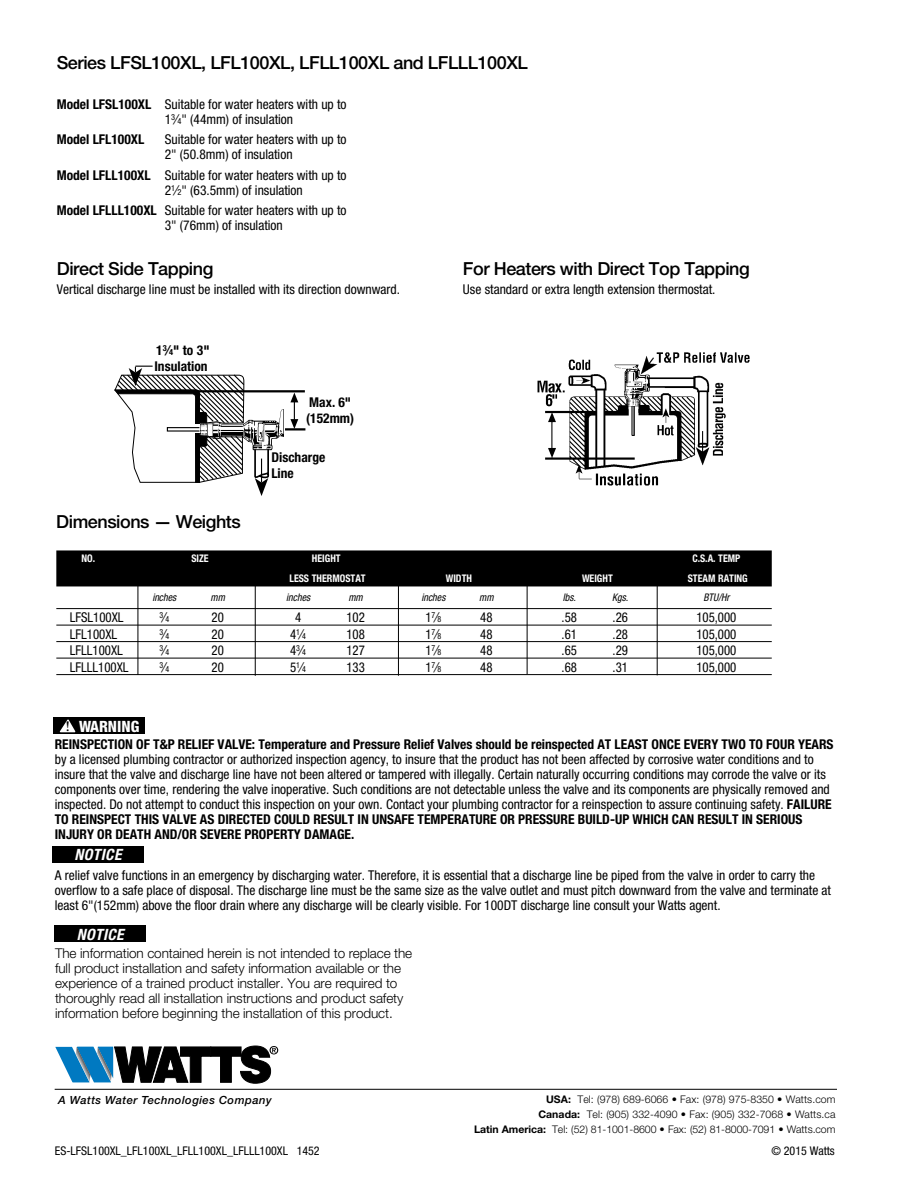
<style>
.page{position:relative;width:918px;height:1188px;background:#fff}
.page>*{position:absolute;margin:0;border:0;box-sizing:border-box;transform-origin:0 0}
.t1{font:500 18px "Helvetica Neue LT Std";letter-spacing:-.025em;color:#000}
.t2{font:italic 700 condensed 15.6px "Helvetica Neue LT Std";letter-spacing:.025em;color:#fff}
.t3{font:800 condensed 15.6px "Helvetica Neue LT Std";color:#fff}
.t4{font:condensed 13.5px/15px "Helvetica Neue LT Std";color:#000}
.t5{font:300 13.5px/15px "Helvetica Neue LT Std";letter-spacing:-.005em;color:#000}
.t6{font:700 condensed 13.5px/15.8px "Helvetica Neue LT Std";color:#000}
.t7{font:condensed 13.5px "Helvetica Neue LT Std";color:#000;scale:.95 1}
.t8{font:condensed 12px "Helvetica Neue LT Std";color:#000}
.t9{font:italic 500 11.25px "Helvetica Neue LT Std";letter-spacing:.04em;color:#000}
.t10{font:300 10.5px/15px "Helvetica Neue LT Std";letter-spacing:.005em;color:#000;text-align:right}
.t11{font:700 condensed 10.5px "Helvetica Neue LT Std";color:#fff;scale:.95 1}
.t12{font:italic condensed 10.5px "Helvetica Neue LT Std";color:#000;scale:.95 1}
.t13{font:condensed 8.4px "Helvetica Neue LT Std";color:#000;scale:.95 1}
.s1{font-weight:700}
.s2{font-size:8.4px}
.s3{font-size:13.5px}
.s4{font-family:"Minion Pro Semibold Subh";font-weight:400;font-stretch:normal;font-size:14.55px;color:#000}
</style>
<div class="page">
<hr style="left:285px;top:428px;width:20px;height:3px;background:#000">
<hr style="left:198px;top:390px;width:107px;height:2px;background:#000">
<svg style="left:290px;top:393px;width:8px;height:36px"></svg>
<img style="left:246px;top:409px;width:37px;height:42px">
<svg style="left:253px;top:447px;width:18px;height:49px"></svg>
<svg style="left:114px;top:365px;width:132px;height:118px"></svg>
<img style="left:537px;top:352px;width:213px;height:134px">
<div style="left:56px;top:550px;width:716px;height:36px;background:#000"></div>
<hr style="left:56px;top:608px;width:716px;height:1px;background:#000">
<hr style="left:56px;top:625px;width:716px;height:1px;background:#000">
<hr style="left:56px;top:641px;width:716px;height:1px;background:#000">
<hr style="left:56px;top:658px;width:716px;height:1px;background:#000">
<hr style="left:56px;top:674px;width:716px;height:1px;background:#000">
<hr style="left:138px;top:581px;width:1px;height:94px;background:#000">
<hr style="left:255px;top:582px;width:1px;height:94px;background:#000">
<hr style="left:398px;top:582px;width:1px;height:94px;background:#000">
<hr style="left:527px;top:581px;width:1px;height:93px;background:#000">
<hr style="left:657px;top:582px;width:1px;height:93px;background:#000">
<div style="left:52px;top:846px;width:92px;height:17px;background:#000"></div>
<div style="left:54px;top:717px;width:91px;height:17px;background:#000"></div>
<svg style="left:59px;top:719px;width:17px;height:13px"></svg>
<svg style="left:55px;top:1046px;width:223px;height:37px"></svg>
<hr style="left:55px;top:1089px;width:782px;height:1px;background:#000">
<div style="left:55px;top:926px;width:91px;height:16px;background:#000"></div>
<h1 class="t1" style="left:57px;top:52px;width:473px">Series LFSL100XL, LFL100XL, LFLL100XL and LFLLL100XL</h1>
<p class="t4" style="left:165px;top:96px;width:183px;text-indent:-108px"><span class="s1">Model LFSL100XL</span> Suitable for water heaters with up to<br>1<sup>3</sup>⁄<span class="s2">4</span>" (44mm) of insulation</p>
<p class="t6" style="left:57px;top:131px;width:89px">Model LFL100XL</p>
<p class="t4" style="left:165px;top:132px;width:183px">Suitable for water heaters with up to<br>2" (50.8mm) of insulation</p>
<p class="t4" style="left:165px;top:167px;width:183px;text-indent:-108px"><span class="s1">Model LFLL100XL</span> Suitable for water heaters with up to<br>2<sup>1</sup>⁄<span class="s2">2</span>" (63.5mm) of insulation</p>
<p class="t4" style="left:165px;top:203px;width:183px;text-indent:-108px"><span class="s1">Model LFLLL100XL</span> Suitable for water heaters with up to<br>3" (76mm) of insulation</p>
<h1 class="t1" style="left:57px;top:258px;width:158px">Direct Side Tapping</h1>
<p class="t4" style="left:57px;top:282px;width:345px">Vertical discharge line must be installed with its direction downward.</p>
<p class="t6" style="left:156px;top:342px;width:55px">1<sup>3</sup>⁄<span class="s2">4</span>" to 3"</p>
<p class="t6" style="left:154px;top:358px;width:55px">Insulation</p>
<p class="t6" style="left:306px;top:394px;width:49px">Max. 6" (152mm)</p>
<p class="t6" style="left:271px;top:449px;width:55px">Discharge<br>Line</p>
<h1 class="t1" style="left:463px;top:258px;width:288px">For Heaters with Direct Top Tapping</h1>
<p class="t4" style="left:463px;top:282px;width:254px">Use standard or extra length extension thermostat.</p>
<h1 class="t1" style="left:56px;top:511px;width:186px">Dimensions — Weights</h1>
<p class="t11" style="left:81px;top:552px;width:16px">No.</p>
<p class="t11" style="left:191px;top:552px;width:17px">Size</p>
<p class="t11" style="left:312px;top:552px;width:23px">Height</p>
<p class="t11" style="left:692px;top:552px;width:52px">C.S.A. TeMP</p>
<p class="t11" style="left:289px;top:572px;width:35px">Less Thermostat</p>
<p class="t11" style="left:446px;top:572px;width:13px">Width</p>
<p class="t11" style="left:582px;top:572px;width:27px">Weight</p>
<p class="t11" style="left:688px;top:572px;width:13px">Steam</p>
<p class="t11" style="left:718px;top:572px;width:12px">Ratin</p>
<p class="t11" style="left:742px;top:572px;width:7px">g</p>
<p class="t12" style="left:152px;top:592px;width:27px">inches</p>
<p class="t12" style="left:211px;top:592px;width:17px">mm</p>
<p class="t12" style="left:286px;top:592px;width:27px">inches</p>
<p class="t12" style="left:348px;top:592px;width:17px">mm</p>
<p class="t12" style="left:421px;top:592px;width:27px">inches</p>
<p class="t12" style="left:479px;top:592px;width:17px">mm</p>
<p class="t12" style="left:563px;top:592px;width:15px">lbs.</p>
<p class="t12" style="left:612px;top:592px;width:18px">Kgs.</p>
<p class="t12" style="left:703px;top:592px;width:29px">BTU/Hr</p>
<p class="t7" style="left:70px;top:610px;width:58px">LFSL100XL</p>
<p class="t13" style="left:159px;top:613px;width:12px">3<span class="s3">⁄</span>4</p>
<p class="t7" style="left:212px;top:610px;width:14px">20</p>
<p class="t7" style="left:295px;top:610px;width:8px">4</p>
<p class="t7" style="left:346px;top:610px;width:21px">102</p>
<p class="t7" style="left:425px;top:610px;width:18px">1<sup>7</sup>⁄<span class="s2">8</span></p>
<p class="t7" style="left:480px;top:610px;width:14px">48</p>
<p class="t7" style="left:562px;top:610px;width:18px">.58</p>
<p class="t7" style="left:613px;top:610px;width:18px">.26</p>
<p class="t7" style="left:696px;top:610px;width:44px">105,000</p>
<p class="t7" style="left:70px;top:626px;width:51px">LFL100XL</p>
<p class="t13" style="left:159px;top:629px;width:12px">3<span class="s3">⁄</span>4</p>
<p class="t7" style="left:212px;top:626px;width:14px">20</p>
<p class="t7" style="left:290px;top:626px;width:18px">4<sup>1</sup>⁄<span class="s2">4</span></p>
<p class="t7" style="left:346px;top:626px;width:21px">108</p>
<p class="t7" style="left:425px;top:626px;width:18px">1<sup>7</sup>⁄<span class="s2">8</span></p>
<p class="t7" style="left:480px;top:626px;width:14px">48</p>
<p class="t7" style="left:562px;top:626px;width:18px">.61</p>
<p class="t7" style="left:613px;top:626px;width:18px">.28</p>
<p class="t7" style="left:696px;top:626px;width:44px">105,000</p>
<p class="t7" style="left:70px;top:643px;width:57px">LFLL100XL</p>
<p class="t13" style="left:159px;top:646px;width:12px">3<span class="s3">⁄</span>4</p>
<p class="t7" style="left:212px;top:643px;width:14px">20</p>
<p class="t7" style="left:290px;top:643px;width:18px">4<sup>3</sup>⁄<span class="s2">4</span></p>
<p class="t7" style="left:346px;top:643px;width:21px">127</p>
<p class="t7" style="left:425px;top:643px;width:18px">1<sup>7</sup>⁄<span class="s2">8</span></p>
<p class="t7" style="left:480px;top:643px;width:14px">48</p>
<p class="t7" style="left:562px;top:643px;width:18px">.65</p>
<p class="t7" style="left:613px;top:643px;width:18px">.29</p>
<p class="t7" style="left:696px;top:643px;width:44px">105,000</p>
<p class="t7" style="left:70px;top:659px;width:63px">LFLLL100XL</p>
<p class="t13" style="left:159px;top:662px;width:12px">3<span class="s3">⁄</span>4</p>
<p class="t7" style="left:212px;top:659px;width:14px">20</p>
<p class="t7" style="left:290px;top:659px;width:18px">5<sup>1</sup>⁄<span class="s2">4</span></p>
<p class="t7" style="left:346px;top:659px;width:21px">133</p>
<p class="t7" style="left:425px;top:659px;width:18px">1<sup>7</sup>⁄<span class="s2">8</span></p>
<p class="t7" style="left:480px;top:659px;width:14px">48</p>
<p class="t7" style="left:562px;top:659px;width:18px">.68</p>
<p class="t7" style="left:613px;top:659px;width:18px">.31</p>
<p class="t7" style="left:696px;top:659px;width:44px">105,000</p>
<p class="t3" style="left:66px;top:716px;width:75px"><span class="s4">!</span> WARNING</p>
<p class="t6" style="left:55px;top:737px;width:780px">REINSPECTION OF T&amp;P RELIEF VALVE: Temperature and Pressure Relief Valves should be reinspected AT LEAST ONCE EVERY TWO TO FOUR YEARS</p>
<p class="t4" style="left:55px;top:752px;width:778px">by a licensed plumbing contractor or authorized inspection agency, to insure that the product has not been affected by corrosive water conditions and to insure that the valve and discharge line have not been altered or tampered with illegally. Certain naturally occurring conditions may corrode the valve or its components over time, rendering the valve inoperative. Such conditions are not detectable unless the valve and its components are physically removed and inspected. Do not attempt to conduct this inspection on your own. Contact your plumbing contractor for a reinspection to assure continuing safety. <span class="s1">FAILURE TO REINSPECT THIS VALVE AS DIRECTED COULD RESULT IN UNSAFE TEMPERATURE OR PRESSURE BUILD-UP WHICH CAN RESULT IN SERIOUS INJURY OR DEATH AND/OR SEVERE PROPERTY DAMAGE.</span></p>
<p class="t4" style="left:55px;top:868px;width:778px">A relief valve functions in an emergency by discharging water. Therefore, it is essential that a discharge line be piped from the valve in order to carry the overflow to a safe place of disposal. The discharge line must be the same size as the valve outlet and must pitch downward from the valve and terminate at least 6"(152mm) above the floor drain where any discharge will be clearly visible. For 100DT discharge line consult your Watts agent.</p>
<p class="t2" style="left:75px;top:845px;width:48px">NOTICE</p>
<p class="t2" style="left:77px;top:925px;width:48px">NOTICE</p>
<p class="t5" style="left:55px;top:946px;width:359px">The information contained herein is not intended to replace the full product installation and safety information available or the experience of a trained product installer. You are required to thoroughly read all installation instructions and product safety information before beginning the installation of this product.</p>
<p class="t9" style="left:58px;top:1093px;width:215px">A Watts Water Technologies Company</p>
<p class="t10" style="left:474px;top:1092px;width:363px"><span class="s1">USA:</span> Tel: (978) 689-6066 • Fax: (978) 975-8350 • Watts.com<br><span class="s1">Canada:</span> Tel: (905) 332-4090 • Fax: (905) 332-7068 • Watts.ca<br><span class="s1">Latin America:</span> Tel: (52) 81-1001-8600 • Fax: (52) 81-8000-7091 • Watts.com</p>
<p class="t8" style="left:55px;top:1144px;width:266px">ES-LFSL100XL_LFL100XL_LFLL100XL_LFLLL100XL 1452</p>
<p class="t8" style="left:771px;top:1144px;width:65px">© 2015 Watts</p>
</div>
